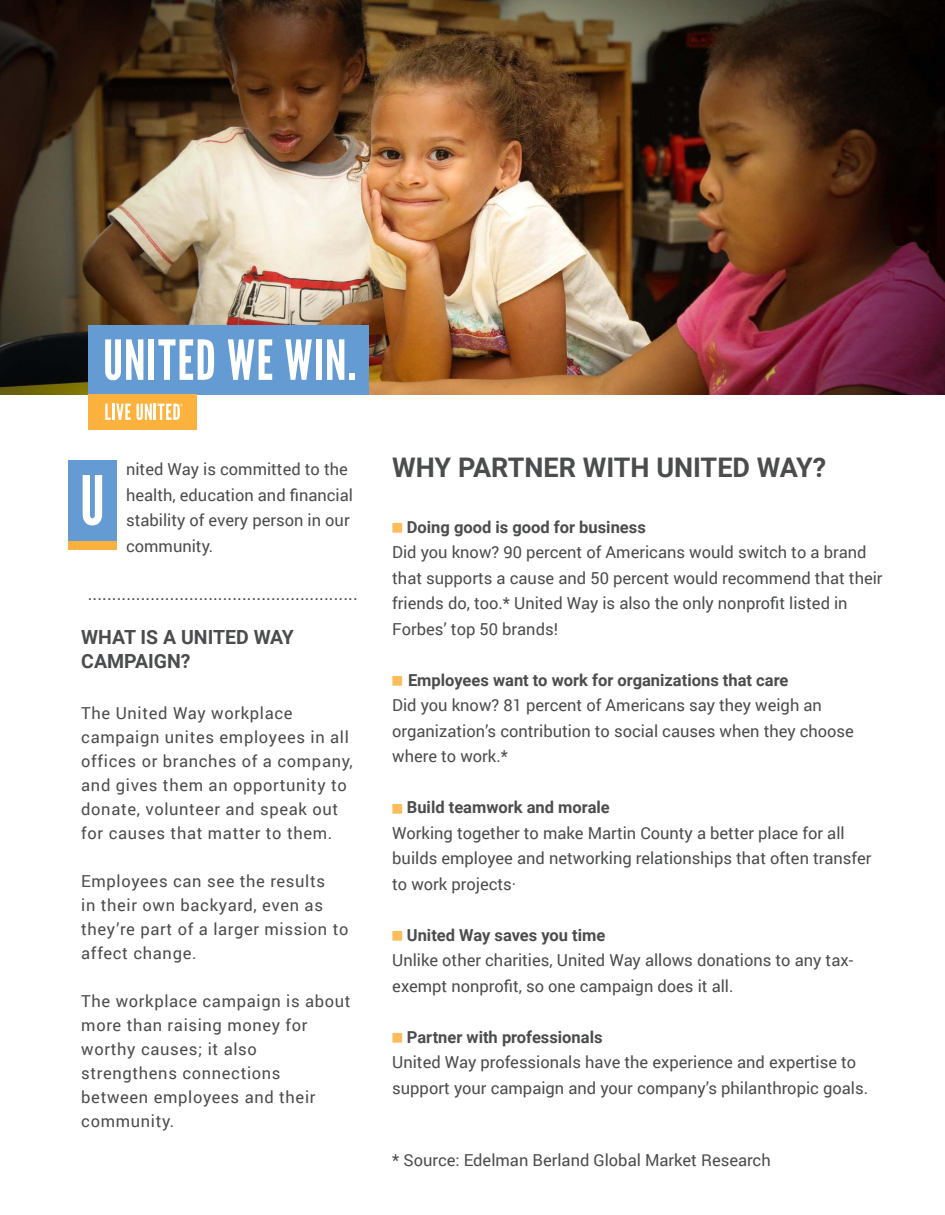
<style>
.page{position:relative;width:945px;height:1215px;background:#fff}
.page>*{position:absolute;margin:0;border:0;box-sizing:border-box;transform-origin:0 0}
.t1{font:67.8px "League Gothic";color:#fff}
.Headline_2a{font:55.05px "League Gothic";letter-spacing:.025em;color:#fff}
.t2{font:700 27px "Roboto";color:#4b4c4d}
.t3{font:700 19.5px/24px "Roboto";color:#4b4c4d}
.t4{font:18px "Roboto";color:#4b4c4d}
.t5{font:16.5px/25.5px "Roboto";color:#4b4c4d}
.t6{font:16.5px/24px "Roboto";letter-spacing:.04em;color:#4b4c4d}
.t7{font:700 16.5px "Roboto";color:#4b4c4d}
.s1{color:#fcbc5c}
</style>
<div class="page">
<img style="left:0;top:0;width:945px;height:394px">
<div style="left:88px;top:325px;width:281px;height:69px;background:#649bd2"></div>
<div style="left:88px;top:394px;width:109px;height:36px;background:#fbb13d"></div>
<svg style="left:105px;top:404px;width:26px;height:16px"></svg>
<svg style="left:137px;top:404px;width:45px;height:16px"></svg>
<div style="left:68px;top:460px;width:49px;height:90px;background:#649bd2"></div>
<div style="left:68px;top:541px;width:49px;height:9px;background:#fbb13d"></div>
<p class="Headline_2a" style="left:103px;top:327px;width:255px">UNITED WE WIN.</p>
<p class="t1" style="left:80px;top:460px;width:26px">U</p>
<p class="t5" style="left:126px;top:456px;width:228px">nited Way is committed to the health, education and financial stability of every person in our community.</p>
<p class="t4" style="left:88px;top:581px;width:272px">........................................................</p>
<p class="t3" style="left:81px;top:625px;width:214px">WHAT IS A UNITED WAY<br>CAMPAIGN?</p>
<p class="t6" style="left:81px;top:701px;width:213px">The United Way workplace</p>
<p class="t6" style="left:81px;top:725px;width:273px">campaign unites employees in all offices or branches of a company, and gives them an opportunity to donate, volunteer and speak out for causes that matter to them.</p>
<p class="t6" style="left:81px;top:869px;width:269px">Employees can see the results<br>in their own backyard, even as they’re part of a larger mission to affect change.</p>
<p class="t6" style="left:81px;top:989px;width:271px">The workplace campaign is about more than raising money for</p>
<p class="t6" style="left:81px;top:1037px;width:177px">worthy causes; it also</p>
<p class="t6" style="left:81px;top:1061px;width:201px">strengthens connections</p>
<p class="t6" style="left:81px;top:1085px;width:236px">between employees and their community.</p>
<p class="t2" style="left:392px;top:449px;width:435px">WHY PARTNER WITH UNITED WAY?</p>
<p class="t7" style="left:392px;top:515px;width:255px"><span class="s1">■</span> Doing good is good for business</p>
<p class="t5" style="left:392px;top:539px;width:492px">Did you know? 90 percent of Americans would switch to a brand that supports a cause and 50 percent would recommend that their friends do, too.* United Way is also the only nonprofit listed in Forbes’ top 50 brands!</p>
<p class="t7" style="left:392px;top:668px;width:398px"><span class="s1">■</span> Employees want to work for organizations that care</p>
<p class="t5" style="left:392px;top:692px;width:463px">Did you know? 81 percent of Americans say they weigh an organization’s contribution to social causes when they choose where to work.*</p>
<p class="t7" style="left:392px;top:796px;width:219px"><span class="s1">■</span> Build teamwork and morale</p>
<p class="t5" style="left:392px;top:819px;width:481px">Working together to make Martin County a better place for all builds employee and networking relationships that often transfer to work projects.</p>
<p class="t7" style="left:392px;top:923px;width:215px"><span class="s1">■</span> United Way saves you time</p>
<p class="t5" style="left:392px;top:947px;width:462px">Unlike other charities, United Way allows donations to any tax&shy;exempt nonprofit, so one campaign does it all.</p>
<p class="t7" style="left:392px;top:1025px;width:212px"><span class="s1">■</span> Partner with professionals</p>
<p class="t5" style="left:392px;top:1049px;width:477px">United Way professionals have the experience and expertise to support your campaign and your company’s philanthropic goals.</p>
<p class="t5" style="left:392px;top:1146px;width:380px">* Source: Edelman Berland Global Market Research</p>
</div>
